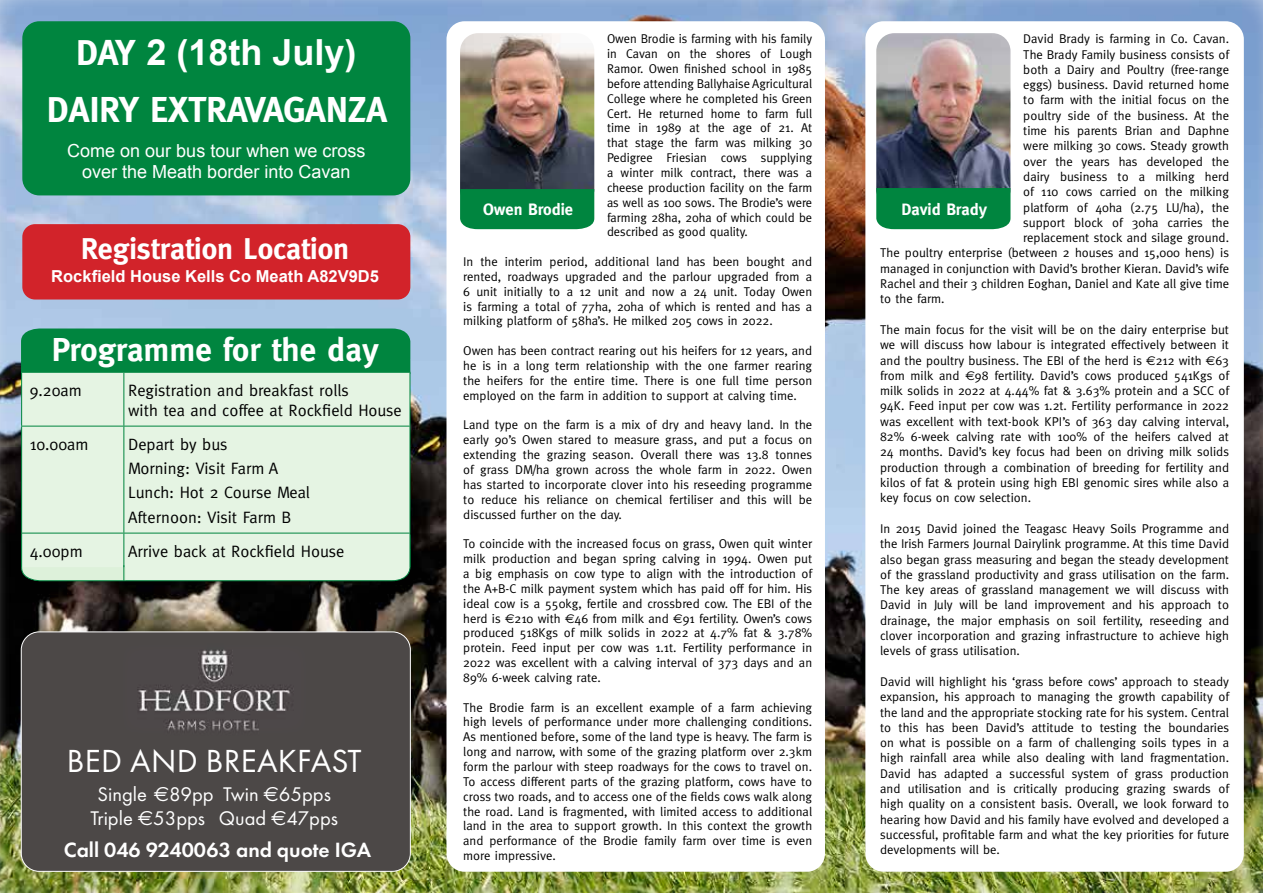
<style>
.page{position:relative;width:1263px;height:893px;background:#fff}
.page>*{position:absolute;margin:0;border:0;box-sizing:border-box;transform-origin:0 0}
.t1{font:700 36px "Meta";color:#fff}
.t2{font:700 36px "Arial";color:#fff}
.t3{font:33.15px "Futura PT";letter-spacing:.01em;color:#fff}
.t4{font:700 33px "Meta";color:#fff}
.t5{font:700 30px "Meta";color:#fff}
.t6{font:600 21.45px "Futura PT";color:#fff}
.t7{font:20.55px/24.6px "Futura PT";color:#fff;text-align:center}
.t8{font:18px/21.6px "Arial";color:#fff;text-align:center}
.t9{font:16.5px/24.3px "Meta";color:#000}
.t10{font:700 16.5px "Arial";color:#fff}
.t11{font:700 16.5px "Meta";color:#fff}
.t12{font:12.75px/14.9px "Meta";color:#000;text-align:justify}
.s1{font-family:"Meta"}
.s2{font-family:"Euro Sans"}
</style>
<div class="page">
<img style="left:0;top:0;width:1263px;height:893px">
<div style="left:446px;top:21px;width:379px;height:851px;background:#fff;border-radius:18px"></div>
<div style="left:865px;top:21px;width:379px;height:851px;background:#fff;border-radius:18px"></div>
<div style="left:22px;top:21px;width:388px;height:174px;background:#00853f;border-radius:17px"></div>
<div style="left:22px;top:224px;width:388px;height:76px;background:#d2232a;border-radius:13px"></div>
<div style="left:21px;top:632px;width:389px;height:239px;background:#4c4847;border-radius:18px"></div>
<div style="left:21px;top:631px;width:390px;height:241px;border:1px solid #fff;border-radius:18px"></div>
<img style="left:460px;top:33px;width:134px;height:156px">
<div style="left:460px;top:189px;width:134px;height:40px;background:#00853f"></div>
<img style="left:876px;top:33px;width:134px;height:155px">
<div style="left:876px;top:188px;width:134px;height:41px;background:#00853f"></div>
<img style="left:137px;top:649px;width:154px;height:82px">
<div style="left:21px;top:328px;width:389px;height:44px;background:#00853f"></div>
<div style="left:22px;top:373px;width:388px;height:160px;background:#e5f4e3"></div>
<hr style="left:123px;top:373px;width:1px;height:53px;background:#00853f">
<hr style="left:123px;top:426px;width:1px;height:107px;background:#00853f">
<hr style="left:21px;top:372px;width:103px;height:1px;background:#00853f">
<hr style="left:21px;top:373px;width:1px;height:53px;background:#00853f">
<hr style="left:124px;top:372px;width:286px;height:1px;background:#00853f">
<hr style="left:410px;top:373px;width:1px;height:53px;background:#00853f">
<hr style="left:21px;top:426px;width:103px;height:1px;background:#00853f">
<hr style="left:21px;top:426px;width:1px;height:107px;background:#00853f">
<hr style="left:124px;top:426px;width:286px;height:1px;background:#00853f">
<hr style="left:410px;top:426px;width:1px;height:107px;background:#00853f">
<hr style="left:21px;top:533px;width:103px;height:1px;background:#00853f">
<hr style="left:124px;top:533px;width:286px;height:1px;background:#00853f">
<hr style="left:410px;top:533px;width:1px;height:34px;background:#00853f">
<svg style="left:21px;top:534px;width:390px;height:47px;background:#dcefdc"></svg>
<h1 class="t2" style="left:76px;top:29px;width:282px"><span class="s1">DAY</span> 2 (18th July)</h1>
<h1 class="t1" style="left:47px;top:89px;width:342px">DAIRY EXTRAVAGANZA</h1>
<h3 class="t8" style="left:67px;top:140px;width:300px">Come on our bus tour when we cross over the Meath border into Cavan</h3>
<h3 class="t5" style="left:81px;top:231px;width:270px">Registration Location</h3>
<p class="t10" style="left:51px;top:265px;width:329px">Rockfield House Kells Co Meath A82V9D5</p>
<h3 class="t4" style="left:52px;top:331px;width:328px">Programme for the day</h3>
<p class="t9" style="left:30px;top:378px;width:54px">9.20am</p>
<p class="t9" style="left:128px;top:380px;width:275px;line-height:19.8px">Registration and breakfast rolls<br>with tea and coffee at Rockfield House</p>
<p class="t9" style="left:30px;top:432px;width:60px">10.00am</p>
<p class="t9" style="left:128px;top:432px;width:183px">Depart by bus<br>Morning: Visit Farm A<br>Lunch: Hot 2 Course Meal<br>Afternoon: Visit Farm B</p>
<p class="t9" style="left:30px;top:539px;width:54px">4.00pm</p>
<p class="t9" style="left:128px;top:539px;width:218px">Arrive back at Rockfield House</p>
<h2 class="t3" style="left:67px;top:741px;width:296px">BED AND BREAKFAST</h2>
<h3 class="t7" style="left:90px;top:781px;width:249px">Single <span class="s2">€</span>89pp Twin <span class="s2">€</span>65pps<br>Triple <span class="s2">€</span>53pps Quad <span class="s2">€</span>47pps</h3>
<h3 class="t6" style="left:64px;top:837px;width:309px">Call 046 9240063 and quote IGA</h3>
<p class="t12" style="left:607px;top:31px;width:207px">Owen Brodie is farming with his family in Cavan on the shores of Lough Ramor. Owen finished school in 1985 before attending Ballyhaise Agricultural College where he completed his Green Cert. He returned home to farm full time in 1989 at the age of 21. At that stage the farm was milking 30<br>Pedigree Friesian cows supplying a winter milk contract, there was a cheese production facility on the farm as well as 100 sows. The Brodie’s were farming 28ha, 20ha of which could be described as good quality.</p>
<p class="t12" style="left:463px;top:254px;width:350px">In the interim period, additional land has been bought and rented, roadways upgraded and the parlour upgraded from a 6 unit initially to a 12 unit and now a 24 unit. Today Owen is farming a total of 77ha, 20ha of which is rented and has a milking platform of 58ha’s. He milked 205 cows in 2022.</p>
<p class="t12" style="left:463px;top:343px;width:350px">Owen has been contract rearing out his heifers for 12 years, and he is in a long term relationship with the one farmer rearing the heifers for the entire time. There is one full time person employed on the farm in addition to support at calving time.</p>
<p class="t12" style="left:463px;top:417px;width:350px">Land type on the farm is a mix of dry and heavy land. In the early 90’s Owen stared to measure grass, and put a focus on extending the grazing season. Overall there was 13.8 tonnes of grass DM/ha grown across the whole farm in 2022. Owen has started to incorporate clover into his reseeding programme to reduce his reliance on chemical fertiliser and this will be discussed further on the day.</p>
<p class="t12" style="left:463px;top:536px;width:350px">To coincide with the increased focus on grass, Owen quit winter milk production and began spring calving in 1994. Owen put a big emphasis on cow type to align with the introduction of the A+B-C milk payment system which has paid off for him. His ideal cow is a 550kg, fertile and crossbred cow. The EBI of the herd is <span class="s2">€</span>210 with <span class="s2">€</span>46 from milk and <span class="s2">€</span>91 fertility. Owen’s cows produced 518Kgs of milk solids in 2022 at 4.7% fat &amp; 3.78% protein. Feed input per cow was 1.1t. Fertility performance in 2022 was excellent with a calving interval of 373 days and an 89% 6-week calving rate.</p>
<p class="t12" style="left:463px;top:700px;width:350px">The Brodie farm is an excellent example of a farm achieving high levels of performance under more challenging conditions.<br>As mentioned before, some of the land type is heavy. The farm is long and narrow, with some of the grazing platform over 2.3km form the parlour with steep roadways for the cows to travel on.<br>To access different parts of the grazing platform, cows have to cross two roads, and to access one of the fields cows walk along the road. Land is fragmented, with limited access to additional land in the area to support growth. In this context the growth and performance of the Brodie family farm over time is even more impressive.</p>
<p class="t12" style="left:1023px;top:31px;width:207px">David Brady is farming in Co. Cavan.</p>
<p class="t12" style="left:1023px;top:47px;width:207px">The Brady Family business consists of</p>
<p class="t12" style="left:1023px;top:62px;width:207px">both a Dairy and Poultry (free-range</p>
<p class="t12" style="left:1023px;top:77px;width:207px">eggs) business. David returned home</p>
<p class="t12" style="left:1023px;top:92px;width:207px">to farm with the initial focus on the</p>
<p class="t12" style="left:1023px;top:108px;width:207px">poultry side of the business. At the</p>
<p class="t12" style="left:1023px;top:123px;width:207px">time his parents Brian and Daphne</p>
<p class="t12" style="left:1023px;top:138px;width:207px">were milking 30 cows. Steady growth</p>
<p class="t12" style="left:1023px;top:154px;width:207px">over the years has developed the</p>
<p class="t12" style="left:1023px;top:169px;width:207px">dairy business to a milking herd</p>
<p class="t12" style="left:1023px;top:184px;width:207px">of 110 cows carried on the milking</p>
<p class="t12" style="left:1023px;top:200px;width:207px">platform of 40ha (2.75 LU/ha), the</p>
<p class="t12" style="left:1023px;top:215px;width:207px">support block of 30ha carries the</p>
<p class="t12" style="left:1023px;top:230px;width:207px">replacement stock and silage ground.</p>
<p class="t12" style="left:880px;top:245px;width:350px">The poultry enterprise (between 2 houses and 15,000 hens) is</p>
<p class="t12" style="left:880px;top:261px;width:350px">managed in conjunction with David’s brother Kieran. David’s wife</p>
<p class="t12" style="left:880px;top:276px;width:350px">Rachel and their 3 children Eoghan, Daniel and Kate all give time</p>
<p class="t12" style="left:880px;top:291px;width:66px">to the farm.</p>
<p class="t12" style="left:880px;top:322px;width:350px;line-height:15.3px">The main focus for the visit will be on the dairy enterprise but we will discuss how labour is integrated effectively between it and the poultry business. The EBI of the herd is <span class="s2">€</span>212 with <span class="s2">€</span>63 from milk and <span class="s2">€</span>98 fertility. David’s cows produced 541Kgs of milk solids in 2022 at 4.44% fat &amp; 3.63% protein and a SCC of 94K. Feed input per cow was 1.2t. Fertility performance in 2022 was excellent with text-book KPI’s of 363 day calving interval, 82% 6-week calving rate with 100% of the heifers calved at 24 months. David’s key focus had been on driving milk solids production through a combination of breeding for fertility and kilos of fat &amp; protein using high EBI genomic sires while also a key focus on cow selection.</p>
<p class="t12" style="left:880px;top:521px;width:350px;line-height:15.3px">In 2015 David joined the Teagasc Heavy Soils Programme and the Irish Farmers Journal Dairylink programme. At this time David also began grass measuring and began the steady development of the grassland productivity and grass utilisation on the farm.<br>The key areas of grassland management we will discuss with David in July will be land improvement and his approach to drainage, the major emphasis on soil fertility, reseeding and clover incorporation and grazing infrastructure to achieve high levels of grass utilisation.</p>
<p class="t12" style="left:880px;top:674px;width:350px;line-height:15.3px">David will highlight his ‘grass before cows’ approach to steady expansion, his approach to managing the growth capability of the land and the appropriate stocking rate for his system. Central to this has been David’s attitude to testing the boundaries on what is possible on a farm of challenging soils types in a high rainfall area while also dealing with land fragmentation.<br>David has adapted a successful system of grass production and utilisation and is critically producing grazing swards of high quality on a consistent basis. Overall, we look forward to hearing how David and his family have evolved and developed a successful, profitable farm and what the key priorities for future developments will be.</p>
<p class="t11" style="left:483px;top:200px;width:92px">Owen Brodie</p>
<p class="t11" style="left:901px;top:200px;width:87px">David Brady</p>
</div>
